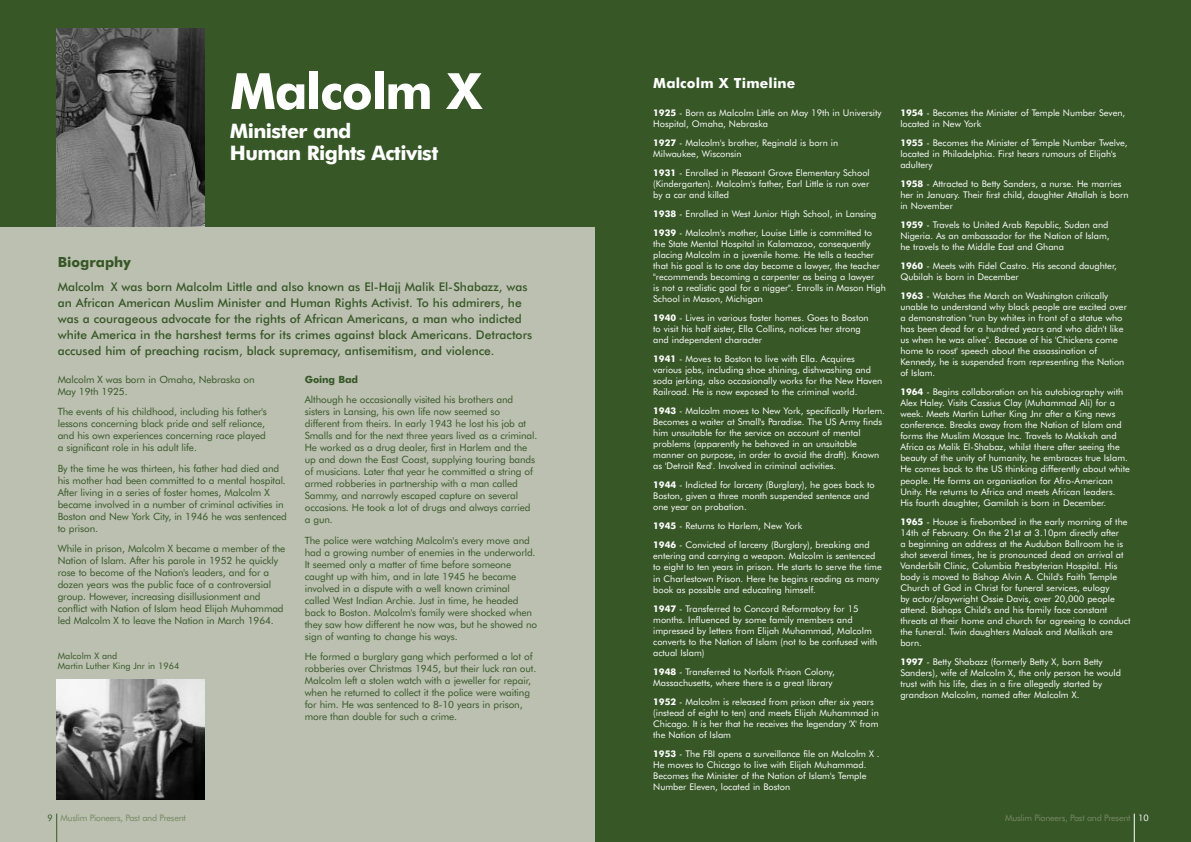
<style>
.page{position:relative;width:1191px;height:842px;background:#bbc0b0}
.page>*{position:absolute;margin:0;border:0;box-sizing:border-box;transform-origin:0 0}
.t1{font:700 50px "Futura BT";letter-spacing:-.03em;color:#fff}
.t2{font:700 20px/22px "Futura BT";letter-spacing:-.03em;color:#fff}
.t3{font:700 14px "Futura BT";letter-spacing:.01em;color:#fff}
.t4{font:700 14px "Futura BT";color:#375727}
.t5{font:500 12px/16px "Futura BT";color:#375727}
.t6{font:10px/12px "Futura BT";letter-spacing:-.01em;color:#375727}
.t7{font:700 10px "Futura BT";letter-spacing:-.015em;color:#375727}
.t8{font:9.2px/11px "Futura BT";color:#fff}
.t9{font:9px "Futura BT";letter-spacing:-.03em;color:#778864}
.t10{font:9px/10.8px "Futura BT";color:#375727}
.s1{font-weight:700}
.s2{color:#375727}
.s3{color:#fff}
</style>
<div class="page">
<div style="left:595px;top:0;width:596px;height:842px;background:#375727"></div>
<div style="left:0;top:0;width:605px;height:227px;background:#375727"></div>
<svg style="left:56px;top:814px;width:1px;height:28px"></svg>
<svg style="left:1134px;top:814px;width:1px;height:28px"></svg>
<img style="left:57px;top:28px;width:147px;height:199px">
<img style="left:57px;top:679px;width:147px;height:120px">
<h1 class="t1" style="left:230px;top:71px;width:253px">Malcolm X</h1>
<h2 class="t2" style="left:230px;top:121px;width:210px">Minister and<br>Human Rights Activist</h2>
<h3 class="t4" style="left:58px;top:256px;width:75px">Biography</h3>
<p class="t5" style="left:58px;top:280px;width:476px">Malcolm X was born Malcolm Little and also known as El-Hajj Malik El-Shabazz, was an African American Muslim Minister and Human Rights Activist. To his admirers, he was a courageous advocate for the rights of African Americans, a man who indicted white America in the harshest terms for its crimes against black Americans. Detractors accused him of preaching racism, black supremacy, antisemitism, and violence.</p>
<p class="t6" style="left:58px;top:374px;width:198px">Malcolm X was born in Omaha, Nebraska on<br>May 19th 1925.</p>
<p class="t6" style="left:58px;top:407px;width:211px">The events of his childhood, including his father's lessons concerning black pride and self reliance, and his own experiences concerning race played a significant role in his adult life.</p>
<p class="t6" style="left:58px;top:463px;width:231px">By the time he was thirteen, his father had died and his mother had been committed to a mental hospital.<br>After living in a series of foster homes, Malcolm X became involved in a number of criminal activities in Boston and New York City, in 1946 he was sentenced to prison.</p>
<p class="t6" style="left:58px;top:544px;width:229px">While in prison, Malcolm X became a member of the Nation of Islam. After his parole in 1952 he quickly rose to become of the Nation's leaders, and for a dozen years was the public face of a controversial group. However, increasing disillusionment and conflict with Nation of Islam head Elijah Muhammad led Malcolm X to leave the Nation in March 1964.</p>
<p class="t10" style="left:58px;top:651px;width:123px">Malcolm X and<br>Martin Luther King Jnr in 1964</p>
<p class="t7" style="left:305px;top:375px;width:55px">Going Bad</p>
<p class="t6" style="left:305px;top:395px;width:234px">Although he occasionally visited his brothers and sisters in Lansing, his own life now seemed so different from theirs. In early 1943 he lost his job at Smalls and for the next three years lived as a criminal.<br>He worked as a drug dealer, first in Harlem and the up and down the East Coast, supplying touring bands of musicians. Later that year he committed a string of armed robberies in partnership with a man called Sammy, and narrowly escaped capture on several occasions. He took a lot of drugs and always carried a gun.</p>
<p class="t6" style="left:305px;top:535px;width:234px">The police were watching Malcolm's every move and had a growing number of enemies in the underworld.<br>It seemed only a matter of time before someone caught up with him, and in late 1945 he became involved in a dispute with a well known criminal called West Indian Archie. Just in time, he headed back to Boston. Malcolm's family were shocked when they saw how different he now was, but he showed no sign of wanting to change his ways.</p>
<p class="t6" style="left:305px;top:652px;width:233px">He formed a burglary gang which performed a lot of robberies over Christmas 1945, but their luck ran out.<br>Malcolm left a stolen watch with a jeweller for repair, when he returned to collect it the police were waiting for him. He was sentenced to 8-10 years in prison, more than double for such a crime.</p>
<h3 class="t3" style="left:653px;top:78px;width:144px">Malcolm X Timeline</h3>
<p class="t8" style="left:653px;top:108px;width:230px"><span class="s1">1925</span> - Born as Malcolm Little on May 19th in University<br>Hospital, Omaha, Nebraska</p>
<p class="t8" style="left:653px;top:138px;width:186px"><span class="s1">1927</span> - Malcolm's brother, Reginald is born in<br>Milwaukee, Wisconsin</p>
<p class="t8" style="left:653px;top:168px;width:218px;text-align:justify"><span class="s1">1931</span> - Enrolled in Pleasant Grove Elementary School (Kindergarten). Malcolm's father, Earl Little is run over by a car and killed</p>
<p class="t8" style="left:653px;top:205px;width:225px;line-height:19px"><span class="s1">1938</span> - Enrolled in West Junior High School, in Lansing<br><span class="s1">1939</span> - Malcolm's mother, Louise Little is committed to</p>
<p class="t8" style="left:653px;top:239px;width:234px">the State Mental Hospital in Kalamazoo, consequently placing Malcolm in a juvenile home. He tells a teacher that his goal is to one day become a lawyer, the teacher "recommends becoming a carpenter as being a lawyer<br>is not a realistic goal for a nigger". Enrolls in Mason High School in Mason, Michigan</p>
<p class="t8" style="left:653px;top:313px;width:217px"><span class="s1">1940</span> - Lives in various foster homes. Goes to Boston to visit his half sister, Ella Collins, notices her strong and independent character</p>
<p class="t8" style="left:653px;top:354px;width:230px"><span class="s1">1941</span> - Moves to Boston to live with Ella. Acquires various jobs, including shoe shining, dishwashing and soda jerking, also occasionally works for the New Haven Railroad. He is now exposed to the criminal world.</p>
<p class="t8" style="left:653px;top:406px;width:233px"><span class="s1">1943</span> - Malcolm moves to New York, specifically Harlem.<br>Becomes a waiter at Small's Paradise. The US Army finds him unsuitable for the service on account of mental problems (apparently he behaved in an unsuitable manner on purpose, in order to avoid the draft). Known as 'Detroit Red'. Involved in criminal activities.</p>
<p class="t8" style="left:653px;top:480px;width:223px"><span class="s1">1944</span> - Indicted for larceny (Burglary), he goes back to<br>Boston, given a three month suspended sentence and one year on probation.</p>
<p class="t8" style="left:653px;top:517px;width:218px;line-height:19px"><span class="s1">1945</span> - Returns to Harlem, New York<br><span class="s1">1946</span> - Convicted of larceny (Burglary), breaking and</p>
<p class="t8" style="left:653px;top:551px;width:230px">entering and carrying a weapon. Malcolm is sentenced to eight to ten years in prison. He starts to serve the time in Charlestown Prison. Here he begins reading as many book as possible and educating himself.</p>
<p class="t8" style="left:653px;top:603px;width:226px"><span class="s1">1947</span> - Transferred to Concord Reformatory for 15 months. Influenced by some family members and impressed by letters from Elijah Muhammad, Malcolm converts to the Nation of Islam (not to be confused with actual Islam)</p>
<p class="t8" style="left:653px;top:667px;width:183px"><span class="s1">1948</span> - Transferred to Norfolk Prison Colony,<br>Massachusetts, where there is a great library</p>
<p class="t8" style="left:653px;top:697px;width:227px"><span class="s1">1952</span> - Malcolm is released from prison after six years (instead of eight to ten) and meets Elijah Muhammad in Chicago. It is her that he receives the legendary 'X' from the Nation of Islam</p>
<p class="t8" style="left:653px;top:749px;width:228px"><span class="s1">1953</span> - The FBI opens a surveillance file on Malcolm X .<br>He moves to Chicago to live with Elijah Muhammad.<br>Becomes the Minister of the Nation of Islam's Temple Number Eleven, located in Boston</p>
<p class="t8" style="left:900px;top:108px;width:226px"><span class="s1">1954</span> - Becomes the Minister of Temple Number Seven, located in New York</p>
<p class="t8" style="left:900px;top:138px;width:229px"><span class="s1">1955</span> - Becomes the Minister of Temple Number Twelve, located in Philadelphia. First hears rumours of Elijah's adultery</p>
<p class="t8" style="left:900px;top:179px;width:230px"><span class="s1">1958</span> - Attracted to Betty Sanders, a nurse. He marries her in January. Their first child, daughter Attallah is born in November</p>
<p class="t8" style="left:900px;top:220px;width:211px;text-align:justify"><span class="s1">1959</span> - Travels to United Arab Republic, Sudan and Nigeria. As an ambassador for the Nation of Islam, he travels to the Middle East and Ghana</p>
<p class="t8" style="left:900px;top:261px;width:218px"><span class="s1">1960</span> - Meets with Fidel Castro. His second daughter,<br>Qubilah is born in December</p>
<p class="t8" style="left:900px;top:291px;width:228px"><span class="s1">1963</span> - Watches the March on Washington critically unable to understand why black people are excited over a demonstration "run by whites in front of a statue who has been dead for a hundred years and who didn't like us when he was alive". Because of his 'Chickens come home to roost' speech about the assassination of Kennedy, he is suspended from representing the Nation of Islam.</p>
<p class="t8" style="left:900px;top:387px;width:231px"><span class="s1">1964</span> - Begins collaboration on his autobiography with Alex Haley. Visits Cassius Clay (Muhammad Ali) for a week. Meets Martin Luther King Jnr after a King news conference. Breaks away from the Nation of Islam and forms the Muslim Mosque Inc. Travels to Makkah and Africa as Malik El-Shabaz, whilst there after seeing the beauty of the unity of humanity, he embraces true Islam.<br>He comes back to the US thinking differently about white people. He forms an organisation for Afro-American Unity. He returns to Africa and meets African leaders.<br>His fourth daughter, Gamilah is born in December.</p>
<p class="t8" style="left:900px;top:517px;width:232px"><span class="s1">1965</span> - House is firebombed in the early morning of the 14th of February. On the 21st at 3.10pm directly after<br>a beginning an address at the Audubon Ballroom he is shot several times, he is pronounced dead on arrival at Vanderbilt Clinic, Columbia Presbyterian Hospital. His body is moved to Bishop Alvin A. Child's Faith Temple Church of God in Christ for funeral services, eulogy<br>by actor/playwright Ossie Davis, over 20,000 people attend. Bishops Child's and his family face constant threats at their home and church for agreeing to conduct the funeral. Twin daughters Malaak and Malikah are born.</p>
<p class="t8" style="left:900px;top:657px;width:222px"><span class="s1">1997</span> - Betty Shabazz (formerly Betty X, born Betty Sanders), wife of Malcolm X, the only person he would trust with his life, dies in a fire allegedly started by grandson Malcolm, named after Malcolm X.</p>
<p class="t9" style="left:48px;top:815px;width:140px"><span class="s2">9</span> Muslim Pioneers, Past and Present</p>
<p class="t9" style="left:1005px;top:815px;width:145px">Muslim Pioneers, Past and Present <span class="s3">10</span></p>
</div>
